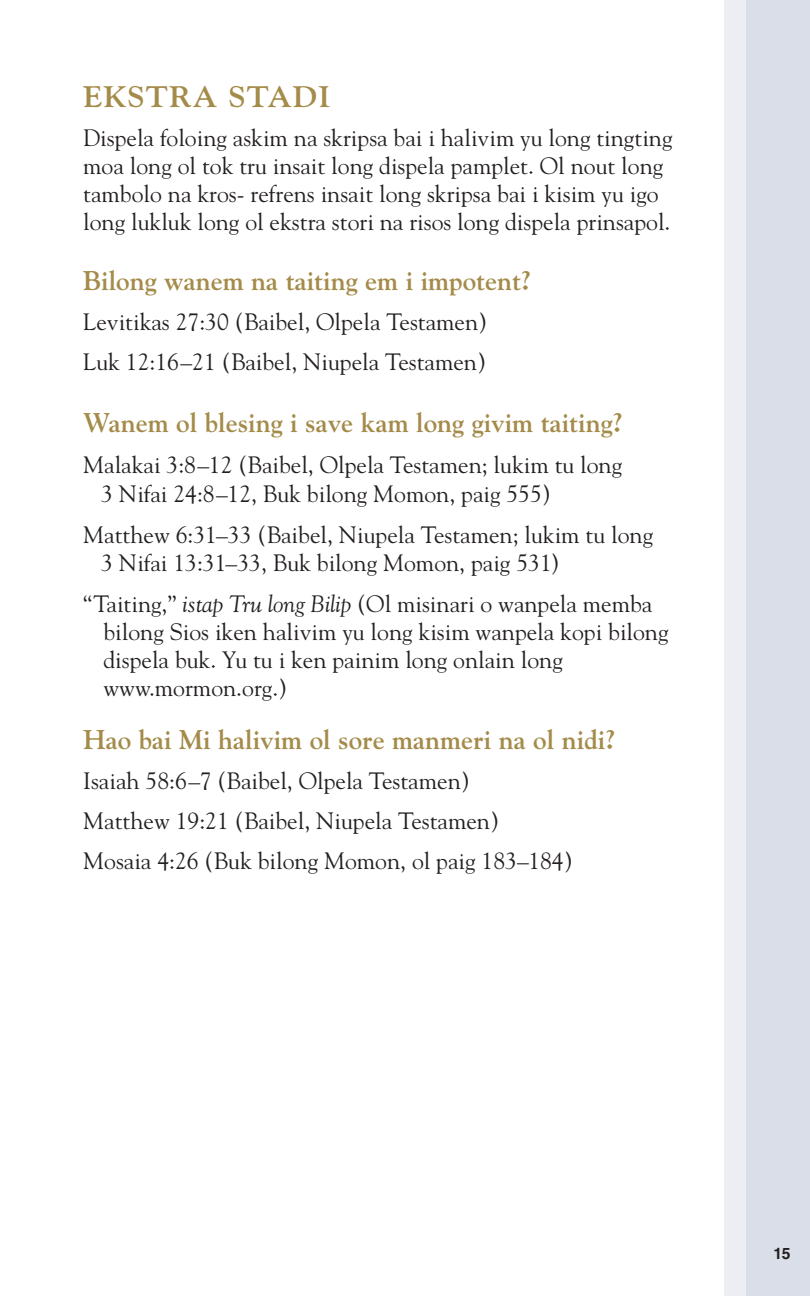
<style>
.page{position:relative;width:810px;height:1296px;background:#fff}
.page>*{position:absolute;margin:0;border:0;box-sizing:border-box;transform-origin:0 0}
.t1{font:700 29.7px "Goudy Oldstylelds Lat";letter-spacing:.03em;color:#a48b4a;scale:1.06 1}
.t2{font:700 27px "Goudy Oldstylelds Lat";color:#a48b4a}
.t3{font:23.62px/28.1px "Goudy Oldstylelds Lat";color:#231f20}
.t4{font:700 15.75px "Helveticalds Lat";color:#231f20}
.s1{font-style:italic}
</style>
<div class="page">
<div style="left:725px;top:0;width:85px;height:1296px;background:#dadee8"></div>
<div style="left:725px;top:0;width:21px;height:1296px;background:#eceef3"></div>
<p class="t1" style="left:83px;top:73px;width:235px">Ekstra Stadi</p>
<p class="t3" style="left:83px;top:122px;width:591px">Dispela foloing askim na skripsa bai i halivim yu long tingting moa long ol tok tru insait long dispela pamplet. Ol nout long tambolo na kros- refrens insait long skripsa bai i kisim yu igo long lukluk long ol ekstra stori na risos long dispela prinsapol.</p>
<p class="t2" style="left:83px;top:259px;width:450px">Bilong wanem na taiting em i impotent?</p>
<p class="t3" style="left:83px;top:300px;width:406px;line-height:40.1px">Levitikas 27:30 (Baibel, Olpela Testamen)<br>Luk 12:16–21 (Baibel, Niupela Testamen)</p>
<p class="t2" style="left:83px;top:401px;width:542px">Wanem ol blesing i save kam long givim taiting?</p>
<p class="t3" style="left:101px;top:449px;width:523px;text-indent:-18px">Malakai 3:8–12 (Baibel, Olpela Testamen; lukim tu long<br>3 Nifai 24:8–12, Buk bilong Momon, paig 555)</p>
<p class="t3" style="left:101px;top:518px;width:553px;text-indent:-18px">Matthew 6:31–33 (Baibel, Niupela Testamen; lukim tu long<br>3 Nifai 13:31–33, Buk bilong Momon, paig 531)</p>
<p class="t3" style="left:103px;top:587px;width:567px;text-indent:-20px">“Taiting,” <span class="s1">istap Tru long Bilip</span> (Ol misinari o wanpela memba bilong Sios iken halivim yu long kisim wanpela kopi bilong dispela buk. Yu tu i ken painim long onlain long www.mormon.org.)</p>
<p class="t2" style="left:83px;top:718px;width:534px">Hao bai Mi halivim ol sore manmeri na ol nidi?</p>
<p class="t3" style="left:83px;top:758px;width:491px;line-height:40.1px">Isaiah 58:6–7 (Baibel, Olpela Testamen)<br>Matthew 19:21 (Baibel, Niupela Testamen)<br>Mosaia 4:26 (Buk bilong Momon, ol paig 183–184)</p>
<p class="t4" style="left:774px;top:1240px;width:19px">15</p>
</div>
